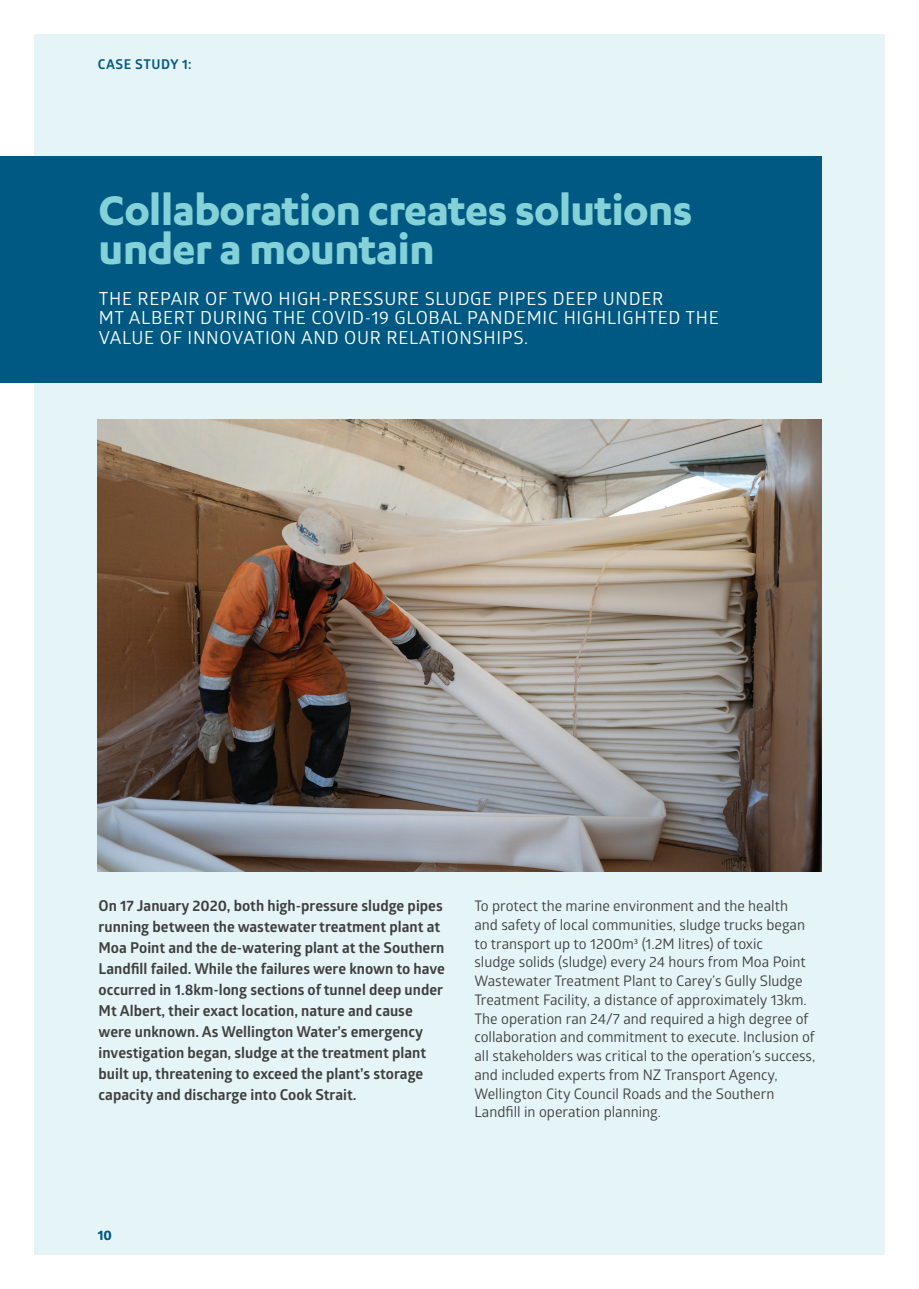
<style>
.page{position:relative;width:919px;height:1289px;background:#fff}
.page>*{position:absolute;margin:0;border:0;box-sizing:border-box;transform-origin:0 0}
.t1{font:700 48px/39px "Karbon";letter-spacing:-.02em;color:#84d1d7}
.t2{font:18px/19.5px "Glober";letter-spacing:.04em;color:#fff}
.t3{font:700 15px/21px "Glober";color:#3e3e3f}
.t4{font:14.55px/18.8px "Glober";color:#3e3e3f}
.t5{font:700 13.5px "Glober";letter-spacing:.04em;color:#005982}
.t6{font:700 13.5px "Globerx";color:#005982}
</style>
<div class="page">
<div style="left:34px;top:34px;width:850px;height:1220px;background:#e5f4f6"></div>
<div style="left:0;top:156px;width:821px;height:227px;background:#005982"></div>
<img style="left:98px;top:419px;width:723px;height:452px">
<p class="t5" style="left:98px;top:54px;width:95px">CASE STUDY 1:</p>
<h1 class="t1" style="left:99px;top:189px;width:595px">Collaboration creates solutions under a mountain</h1>
<p class="t2" style="left:99px;top:288px;width:621px">THE REPAIR OF TWO HIGH-PRESSURE SLUDGE PIPES DEEP UNDER<br>MT ALBERT DURING THE COVID-19 GLOBAL PANDEMIC HIGHLIGHTED THE<br>VALUE OF INNOVATION AND OUR RELATIONSHIPS.</p>
<p class="t3" style="left:99px;top:895px;width:348px">On 17 January 2020, both high-pressure sludge pipes running between the wastewater treatment plant at Moa Point and the de-watering plant at the Southern Landfill failed. While the failures were known to have occurred in 1.8km-long sections of tunnel deep under Mt Albert, their exact location, nature and cause were unknown. As Wellington Water’s emergency investigation began, sludge at the treatment plant built up, threatening to exceed the plant’s storage capacity and discharge into Cook Strait.</p>
<p class="t4" style="left:474px;top:895px;width:342px">To protect the marine environment and the health<br>and safety of local communities, sludge trucks began to transport up to 1200m³ (1.2M litres) of toxic<br>sludge solids (sludge) every 24 hours from Moa Point Wastewater Treatment Plant to Carey’s Gully Sludge Treatment Facility, a distance of approximately 13km.<br>The operation ran 24/7 and required a high degree of collaboration and commitment to execute. Inclusion of all stakeholders was critical to the operation’s success, and included experts from NZ Transport Agency, Wellington City Council Roads and the Southern Landfill in operation planning.</p>
<p class="t6" style="left:98px;top:1225px;width:16px">10</p>
</div>
